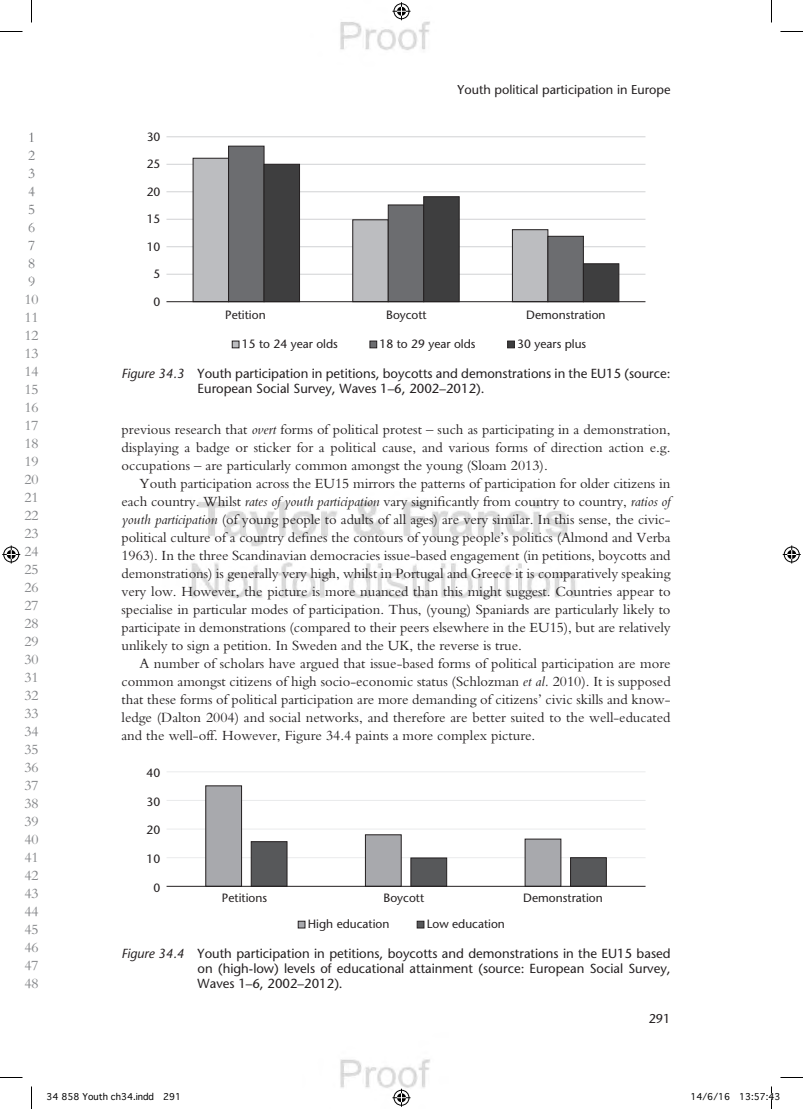
<style>
.page{position:relative;width:803px;height:1109px;background:#fff}
.page>*{position:absolute;margin:0;border:0;box-sizing:border-box;transform-origin:0 0}
.t1{font:14.7px "Bembo";letter-spacing:-.005em;color:#231f20}
.t2{font:14.7px/18px "Bembo";color:#808285}
.t3{font:13.2px/15px "Stone Sans";color:#231f20}
.t4{font:12.75px "Stone Sans";color:#231f20}
.t5{font:12px "Stone Sans";color:#231f20}
.t6{font:9px "Geneva";color:#000}
.s1{font-style:italic}
</style>
<div class="page">
<img style="left:10px;top:10px;width:783px;height:1089px">
<hr style="left:166px;top:136px;width:479px;height:1px;background:#d1d2d4">
<hr style="left:166px;top:164px;width:479px;height:1px;background:#d1d2d4">
<hr style="left:166px;top:191px;width:479px;height:1px;background:#d1d2d4">
<hr style="left:166px;top:219px;width:479px;height:1px;background:#d1d2d4">
<hr style="left:166px;top:246px;width:479px;height:1px;background:#d1d2d4">
<hr style="left:166px;top:274px;width:479px;height:1px;background:#d1d2d4">
<div style="left:193px;top:158px;width:36px;height:144px;background:#bcbdc0"></div>
<div style="left:352px;top:219px;width:37px;height:83px;background:#bcbdc0;border:1px solid #231f20"></div>
<div style="left:512px;top:229px;width:36px;height:73px;background:#bcbdc0;border:1px solid #231f20"></div>
<div style="left:547px;top:236px;width:37px;height:66px;background:#6c6d70;border:1px solid #231f20"></div>
<div style="left:388px;top:205px;width:36px;height:97px;background:#6c6d70;border:1px solid #231f20"></div>
<div style="left:228px;top:146px;width:36px;height:156px;background:#6c6d70;border:1px solid #231f20"></div>
<div style="left:583px;top:263px;width:36px;height:39px;background:#3e3e3f;border:1px solid #231f20"></div>
<div style="left:423px;top:196px;width:36px;height:106px;background:#3e3e3f;border:1px solid #231f20"></div>
<div style="left:264px;top:164px;width:36px;height:138px;background:#3e3e3f;border:1px solid #231f20"></div>
<hr style="left:166px;top:301px;width:479px;height:1px;background:#231f20">
<div style="left:232px;top:341px;width:7px;height:7px;background:#bcbdc0;border:1px solid #231f20"></div>
<div style="left:369px;top:341px;width:8px;height:7px;background:#6c6d70;border:1px solid #231f20"></div>
<div style="left:507px;top:341px;width:8px;height:7px;background:#3e3e3f;border:1px solid #231f20"></div>
<hr style="left:167px;top:771px;width:478px;height:1px;background:#eaebec">
<hr style="left:167px;top:800px;width:478px;height:1px;background:#eaebec">
<hr style="left:167px;top:829px;width:478px;height:1px;background:#eaebec">
<hr style="left:167px;top:857px;width:478px;height:1px;background:#eaebec">
<div style="left:525px;top:839px;width:36px;height:48px;background:#a8a9ad;border:1px solid #231f20"></div>
<div style="left:365px;top:834px;width:37px;height:53px;background:#a8a9ad;border:1px solid #231f20"></div>
<div style="left:205px;top:785px;width:37px;height:102px;background:#a8a9ad;border:1px solid #231f20"></div>
<div style="left:570px;top:857px;width:37px;height:30px;background:#57585a;border:1px solid #231f20"></div>
<div style="left:410px;top:858px;width:37px;height:29px;background:#57585a;border:1px solid #231f20"></div>
<div style="left:251px;top:841px;width:36px;height:46px;background:#57585a;border:1px solid #231f20"></div>
<hr style="left:167px;top:886px;width:478px;height:1px;background:#231f20">
<div style="left:298px;top:921px;width:7px;height:7px;background:#a8a9ad;border:1px solid #231f20"></div>
<div style="left:417px;top:921px;width:7px;height:7px;background:#57585a;border:1px solid #231f20"></div>
<hr style="left:770px;top:0;width:2px;height:23px;background:#fff">
<svg style="left:0;top:31px;width:22px;height:1px"></svg>
<svg style="left:780px;top:31px;width:23px;height:1px"></svg>
<svg style="left:0;top:1077px;width:22px;height:1px"></svg>
<svg style="left:780px;top:1077px;width:23px;height:1px"></svg>
<svg style="left:31px;top:0;width:1px;height:23px"></svg>
<svg style="left:31px;top:1086px;width:1px;height:23px"></svg>
<svg style="left:771px;top:0;width:1px;height:23px"></svg>
<svg style="left:392px;top:2px;width:18px;height:18px"></svg>
<svg style="left:392px;top:1089px;width:18px;height:18px"></svg>
<svg style="left:2px;top:545px;width:18px;height:18px"></svg>
<svg style="left:783px;top:545px;width:18px;height:18px"></svg>
<svg style="left:47px;top:1092px;width:107px;height:7px"></svg>
<svg style="left:163px;top:1092px;width:16px;height:7px"></svg>
<svg style="left:691px;top:1092px;width:39px;height:7px"></svg>
<svg style="left:740px;top:1086px;width:40px;height:23px"></svg>
<p class="t2" style="left:24px;top:128px;width:16px">1<br>2<br>3<br>4<br>5<br>6<br>7<br>8<br>9<br>10<br>11<br>12<br>13<br>14<br>15<br>16<br>17<br>18<br>19<br>20<br>21<br>22<br>23<br>24<br>25<br>26<br>27<br>28<br>29<br>30<br>31<br>32<br>33<br>34<br>35<br>36<br>37<br>38<br>39<br>40<br>41<br>42<br>43<br>44<br>45<br>46<br>47<br>48</p>
<p class="t5" style="left:147px;top:129px;width:15px">30</p>
<p class="t5" style="left:147px;top:157px;width:15px">25</p>
<p class="t5" style="left:147px;top:184px;width:15px">20</p>
<p class="t5" style="left:147px;top:212px;width:15px">15</p>
<p class="t5" style="left:147px;top:239px;width:15px">10</p>
<p class="t5" style="left:154px;top:267px;width:8px">5</p>
<p class="t5" style="left:154px;top:294px;width:8px">0</p>
<p class="t4" style="left:457px;top:82px;width:215px">Youth political participation in Europe</p>
<p class="t5" style="left:225px;top:308px;width:42px">Petition</p>
<p class="t5" style="left:386px;top:308px;width:42px">Boycott</p>
<p class="t5" style="left:526px;top:308px;width:81px">Demonstration</p>
<p class="t5" style="left:242px;top:336px;width:98px">15 to 24 year olds</p>
<p class="t5" style="left:379px;top:336px;width:98px">18 to 29 year olds</p>
<p class="t5" style="left:517px;top:336px;width:71px">30 years plus</p>
<p class="t3" style="left:198px;top:366px;width:474px;text-indent:-76px"><span class="s1">Figure 34.3</span> Youth participation in petitions, boycotts and demonstrations in the EU15 (source:<br>European Social Survey, Waves 1–6, 2002–2012).</p>
<p class="t1" style="left:122px;top:420px;width:550px">previous research that <span class="s1">overt</span> forms of political protest – such as participating in a demonstration,</p>
<p class="t1" style="left:122px;top:438px;width:551px">displaying a badge or sticker for a political cause, and various forms of direction action e.g.</p>
<p class="t1" style="left:122px;top:456px;width:428px">occupations – are particularly common amongst the young (Sloam 2013).</p>
<p class="t1" style="left:140px;top:474px;width:532px">Youth participation across the EU15 mirrors the patterns of participation for older citizens in</p>
<p class="t1" style="left:122px;top:492px;width:551px">each country. Whilst <span class="s1">rates of youth participation</span> vary significantly from country to country, <span class="s1">ratios of</span></p>
<p class="t1" style="left:122px;top:510px;width:550px"><span class="s1">youth participation</span> (of young people to adults of all ages) are very similar. In this sense, the civic-</p>
<p class="t1" style="left:122px;top:528px;width:550px">political culture of a country defines the contours of young people’s politics (Almond and Verba</p>
<p class="t1" style="left:122px;top:546px;width:551px">1963). In the three Scandinavian democracies issue-based engagement (in petitions, boycotts and</p>
<p class="t1" style="left:122px;top:564px;width:551px">demonstrations) is generally very high, whilst in Portugal and Greece it is comparatively speaking</p>
<p class="t1" style="left:122px;top:582px;width:551px">very low. However, the picture is more nuanced than this might suggest. Countries appear to</p>
<p class="t1" style="left:122px;top:600px;width:550px">specialise in particular modes of participation. Thus, (young) Spaniards are particularly likely to</p>
<p class="t1" style="left:122px;top:618px;width:551px">participate in demonstrations (compared to their peers elsewhere in the EU15), but are relatively</p>
<p class="t1" style="left:122px;top:636px;width:402px">unlikely to sign a petition. In Sweden and the UK, the reverse is true.</p>
<p class="t1" style="left:140px;top:654px;width:533px">A number of scholars have argued that issue-based forms of political participation are more</p>
<p class="t1" style="left:122px;top:672px;width:551px">common amongst citizens of high socio-economic status (Schlozman <span class="s1">et al.</span> 2010). It is supposed</p>
<p class="t1" style="left:122px;top:690px;width:550px">that these forms of political participation are more demanding of citizens’ civic skills and know-</p>
<p class="t1" style="left:122px;top:708px;width:551px">ledge (Dalton 2004) and social networks, and therefore are better suited to the well-educated</p>
<p class="t1" style="left:122px;top:726px;width:415px">and the well-off. However, Figure 34.4 paints a more complex picture.</p>
<p class="t5" style="left:147px;top:766px;width:15px">40</p>
<p class="t5" style="left:147px;top:794px;width:15px">30</p>
<p class="t5" style="left:147px;top:823px;width:15px">20</p>
<p class="t5" style="left:147px;top:852px;width:15px">10</p>
<p class="t5" style="left:153px;top:880px;width:8px">0</p>
<p class="t5" style="left:222px;top:891px;width:47px">Petitions</p>
<p class="t5" style="left:383px;top:891px;width:42px">Boycott</p>
<p class="t5" style="left:523px;top:891px;width:81px">Demonstration</p>
<p class="t5" style="left:308px;top:917px;width:83px">High education</p>
<p class="t5" style="left:427px;top:917px;width:80px">Low education</p>
<p class="t3" style="left:198px;top:946px;width:474px;text-align:justify;text-indent:-76px"><span class="s1">Figure 34.4</span> Youth participation in petitions, boycotts and demonstrations in the EU15 based on (high-low) levels of educational attainment (source: European Social Survey, Waves 1–6, 2002–2012).</p>
<p class="t4" style="left:649px;top:1011px;width:23px">291</p>
<p class="t6" style="left:46px;top:1089px;width:136px">34 858 Youth ch34.indd 291</p>
<p class="t6" style="left:690px;top:1089px;width:92px">14/6/16 13:57:43</p>
</div>
